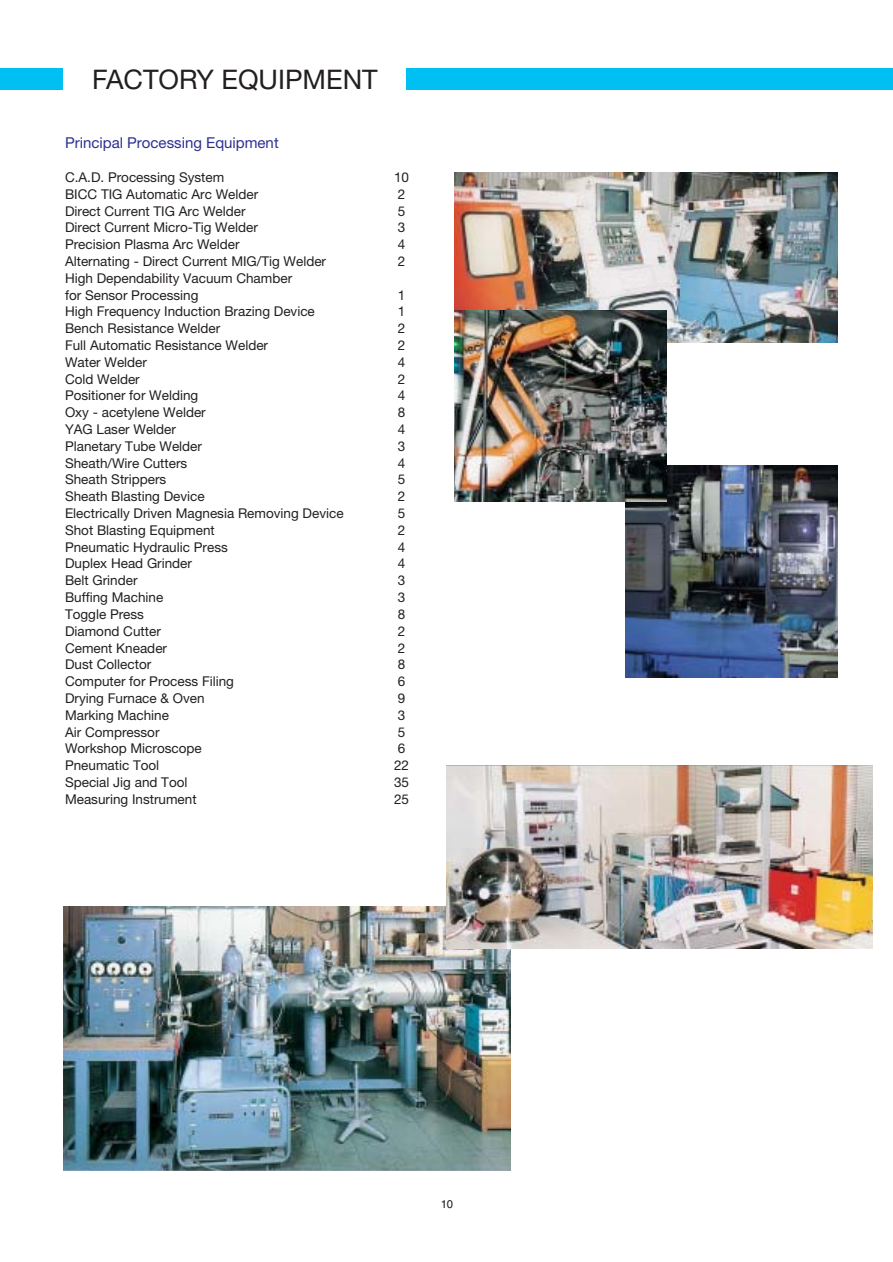
<style>
.page{position:relative;width:893px;height:1262px;background:#fff}
.page>*{position:absolute;margin:0;border:0;box-sizing:border-box;transform-origin:0 0}
.t1{font:27px "Helvetica Neue";color:#231f20}
.t2{font:15px "Helvetica Neue";color:#2e3092}
.t3{font:13.5px/16.8px "Helvetica Neue";color:#231f20}
.t4{font:11.25px "Helvetica";color:#231f20}
</style>
<div class="page">
<div style="left:0;top:68px;width:892px;height:21px;background:#00c0f3"></div>
<div style="left:64px;top:68px;width:342px;height:37px;background:#fff"></div>
<img style="left:64px;top:906px;width:446px;height:264px">
<img style="left:446px;top:765px;width:426px;height:183px">
<img style="left:454px;top:172px;width:383px;height:170px">
<img style="left:625px;top:465px;width:212px;height:212px">
<img style="left:454px;top:310px;width:213px;height:192px">
<h1 class="t1" style="left:92px;top:70px;width:287px">FACTORY EQUIPMENT</h1>
<p class="t2" style="left:65px;top:138px;width:215px">Principal Processing Equipment</p>
<p class="t3" style="left:65px;top:170px;width:280px">C.A.D. Processing System<br>BICC TIG Automatic Arc Welder<br>Direct Current TIG Arc Welder<br>Direct Current Micro-Tig Welder<br>Precision Plasma Arc Welder<br>Alternating - Direct Current MIG/Tig Welder<br>High Dependability Vacuum Chamber<br>for Sensor Processing<br>High Frequency Induction Brazing Device<br>Bench Resistance Welder<br>Full Automatic Resistance Welder<br>Water Welder<br>Cold Welder<br>Positioner for Welding<br>Oxy - acetylene Welder<br>YAG Laser Welder<br>Planetary Tube Welder<br>Sheath/Wire Cutters<br>Sheath Strippers<br>Sheath Blasting Device<br>Electrically Driven Magnesia Removing Device<br>Shot Blasting Equipment<br>Pneumatic Hydraulic Press<br>Duplex Head Grinder<br>Belt Grinder<br>Buffing Machine<br>Toggle Press<br>Diamond Cutter<br>Cement Kneader<br>Dust Collector<br>Computer for Process Filing<br>Drying Furnace &amp; Oven<br>Marking Machine<br>Air Compressor<br>Workshop Microscope<br>Pneumatic Tool<br>Special Jig and Tool<br>Measuring Instrument</p>
<p class="t3" style="left:394px;top:170px;width:17px">10<br>2<br>5<br>3<br>4<br>2</p>
<p class="t3" style="left:394px;top:288px;width:17px">1<br>1<br>2<br>2<br>4<br>2<br>4<br>8<br>4<br>3<br>4<br>5<br>2<br>5<br>2<br>4<br>4<br>3<br>3<br>8<br>2<br>2<br>8<br>6<br>9<br>3<br>5<br>6<br>22<br>35<br>25</p>
<p class="t4" style="left:440px;top:1199px;width:14px">10</p>
</div>
